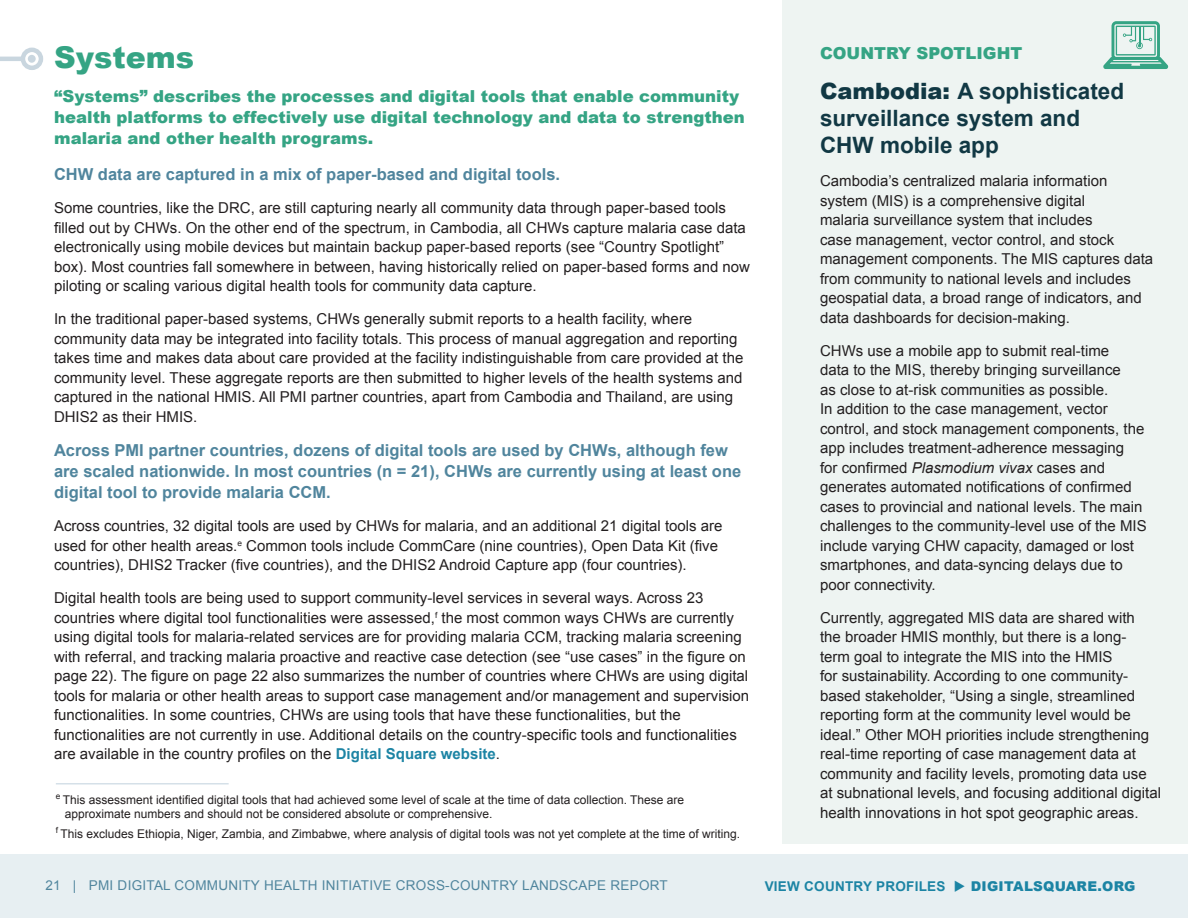
<style>
.page{position:relative;width:1188px;height:918px;background:#fff}
.page>*{position:absolute;margin:0;border:0;box-sizing:border-box;transform-origin:0 0}
.t1{font:900 30px "Arial";color:#35a484}
.t2{font:700 22.5px/27px "Arial";color:#113844}
.body_-_leader{font:700 16.5px/21px "Arial";color:#50859d}
.body_-_leader-2{font:900 16.5px/21px "Arial";color:#35a484}
.body{font:15px/19.5px "Arial";color:#231f20}
.t3{font:13.5px "Arial";letter-spacing:.02em;color:#50859d}
.t4{font:700 13.5px "Arial";letter-spacing:.02em;color:#1c84a4}
.footnote{font:12px/14.4px "Arial";color:#231f20}
.s1{font-weight:700;color:#1c84a4}
.s2{font-weight:900}
.s3{font-style:italic}
</style>
<div class="page">
<div style="left:782px;top:0;width:406px;height:843px;background:#eef4f2"></div>
<hr style="left:0;top:57px;width:23px;height:4px;background:#c9d6df">
<div style="left:21px;top:48px;width:22px;height:22px;border:4px solid #c9d6df;border-radius:50%"></div>
<div style="left:28px;top:55px;width:8px;height:8px;background:#c9d6df;border-radius:50%"></div>
<svg style="left:1103px;top:21px;width:66px;height:48px"></svg>
<hr style="left:56px;top:783px;width:173px;height:1px;background:#d5e0e8">
<div style="left:0;top:854px;width:1188px;height:64px;background:#e7eff2"></div>
<p class="t1" style="left:54px;top:35px;width:141px">Systems</p>
<p class="body_-_leader-2" style="left:54px;top:86px;width:692px">“Systems” describes the processes and digital tools that enable community health platforms to effectively use digital technology and data to strengthen malaria and other health programs.</p>
<p class="body_-_leader" style="left:54px;top:165px;width:508px">CHW data are captured in a mix of paper-based and digital tools.</p>
<p class="body" style="left:54px;top:199px;width:698px">Some countries, like the DRC, are still capturing nearly all community data through paper-based tools filled out by CHWs. On the other end of the spectrum, in Cambodia, all CHWs capture malaria case data electronically using mobile devices but maintain backup paper-based reports (see “Country Spotlight” box). Most countries fall somewhere in between, having historically relied on paper-based forms and now piloting or scaling various digital health tools for community data capture.</p>
<p class="body" style="left:54px;top:310px;width:691px">In the traditional paper-based systems, CHWs generally submit reports to a health facility, where community data may be integrated into facility totals. This process of manual aggregation and reporting takes time and makes data about care provided at the facility indistinguishable from care provided at the community level. These aggregate reports are then submitted to higher levels of the health systems and captured in the national HMIS. All PMI partner countries, apart from Cambodia and Thailand, are using DHIS2 as their HMIS.</p>
<p class="body_-_leader" style="left:54px;top:441px;width:689px">Across PMI partner countries, dozens of digital tools are used by CHWs, although few are scaled nationwide. In most countries (n = 21), CHWs are currently using at least one digital tool to provide malaria CCM.</p>
<p class="body" style="left:54px;top:517px;width:670px">Across countries, 32 digital tools are used by CHWs for malaria, and an additional 21 digital tools are used for other health areas.<sup>e</sup> Common tools include CommCare (nine countries), Open Data Kit (five countries), DHIS2 Tracker (five countries), and the DHIS2 Android Capture app (four countries).</p>
<p class="body" style="left:54px;top:589px;width:697px">Digital health tools are being used to support community-level services in several ways. Across 23 countries where digital tool functionalities were assessed,<sup>f</sup> the most common ways CHWs are currently using digital tools for malaria-related services are for providing malaria CCM, tracking malaria screening with referral, and tracking malaria proactive and reactive case detection (see “use cases” in the figure on page 22). The figure on page 22 also summarizes the number of countries where CHWs are using digital tools for malaria or other health areas to support case management and/or management and supervision functionalities. In some countries, CHWs are using tools that have these functionalities, but the functionalities are not currently in use. Additional details on the country-specific tools and functionalities are available in the country profiles on the <span class="s1">Digital Square website</span>.</p>
<p class="footnote" style="left:65px;top:793px;width:621px;text-indent:-9px"><sup>e</sup> This assessment identified digital tools that had achieved some level of scale at the time of data collection. These are approximate numbers and should not be considered absolute or comprehensive.</p>
<p class="footnote" style="left:56px;top:826px;width:686px"><sup>f</sup> This excludes Ethiopia, Niger, Zambia, and Zimbabwe, where analysis of digital tools was not yet complete at the time of writing.</p>
<p class="body_-_leader-2" style="left:820px;top:42px;width:204px">COUNTRY SPOTLIGHT</p>
<p class="t2" style="left:820px;top:79px;width:306px"><span class="s2">Cambodia:</span> A sophisticated surveillance system and<br>CHW mobile app</p>
<p class="body" style="left:820px;top:172px;width:335px">Cambodia’s centralized malaria information system (MIS) is a comprehensive digital<br>malaria surveillance system that includes<br>case management, vector control, and stock management components. The MIS captures data from community to national levels and includes geospatial data, a broad range of indicators, and data dashboards for decision-making.</p>
<p class="body" style="left:820px;top:341px;width:328px">CHWs use a mobile app to submit real-time<br>data to the MIS, thereby bringing surveillance<br>as close to at-risk communities as possible.<br>In addition to the case management, vector control, and stock management components, the app includes treatment-adherence messaging<br>for confirmed <span class="s3">Plasmodium vivax</span> cases and generates automated notifications of confirmed cases to provincial and national levels. The main challenges to the community-level use of the MIS include varying CHW capacity, damaged or lost smartphones, and data-syncing delays due to poor connectivity.</p>
<p class="body" style="left:820px;top:608px;width:343px">Currently, aggregated MIS data are shared with<br>the broader HMIS monthly, but there is a long-<br>term goal to integrate the MIS into the HMIS<br>for sustainability. According to one community&shy;based stakeholder, “Using a single, streamlined reporting form at the community level would be ideal.” Other MOH priorities include strengthening real-time reporting of case management data at community and facility levels, promoting data use at subnational levels, and focusing additional digital health innovations in hot spot geographic areas.</p>
<p class="t3" style="left:45px;top:877px;width:624px">21 | PMI DIGITAL COMMUNITY HEALTH INITIATIVE CROSS-COUNTRY LANDSCAPE REPORT</p>
<p class="t4" style="left:765px;top:877px;width:372px">VIEW COUNTRY PROFILES ◆ <span class="s2">DIGITALSQUARE.ORG</span></p>
</div>
